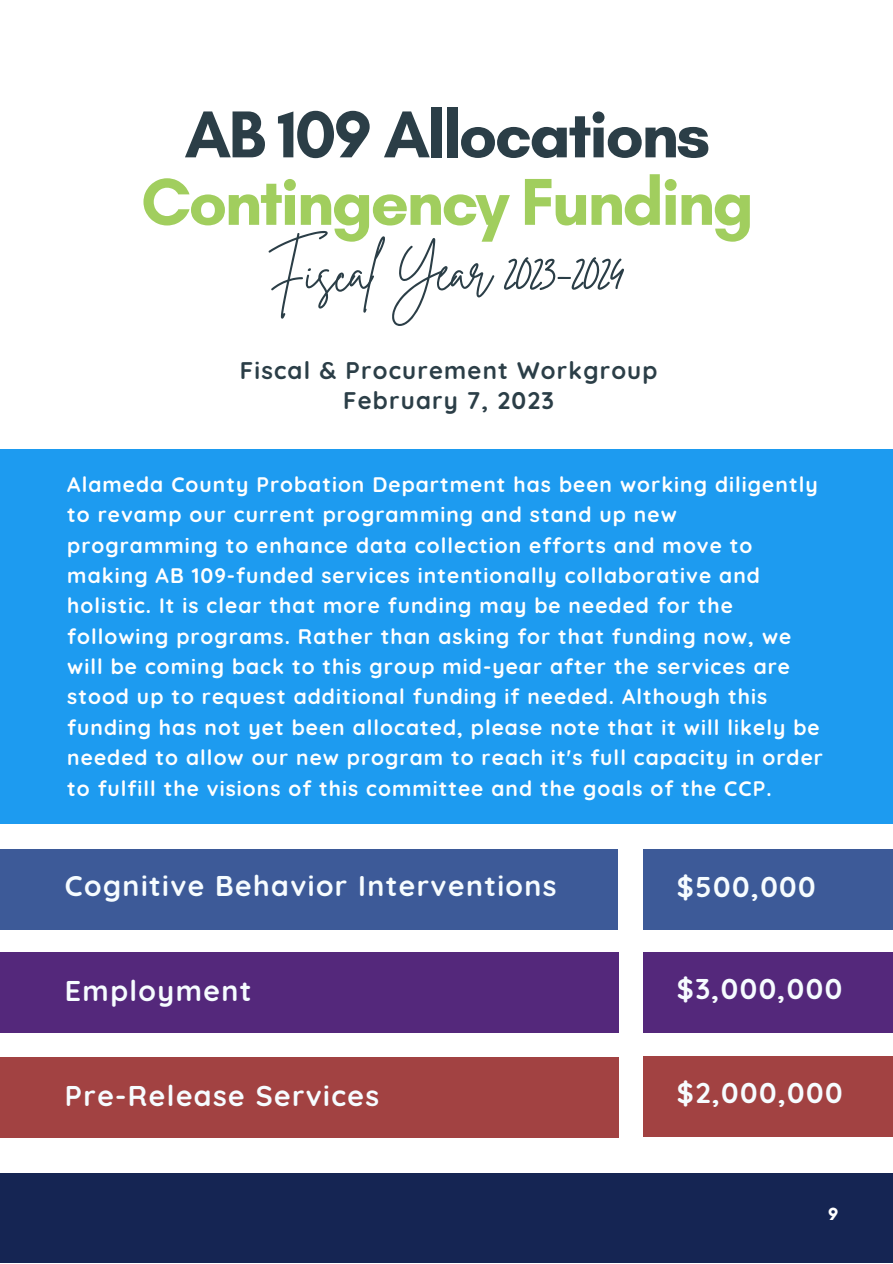
<style>
.page{position:relative;width:893px;height:1264px;background:#fff}
.page>*{position:absolute;margin:0;border:0;box-sizing:border-box;transform-origin:0 0}
.t1{font:700 67.5px "Glacial Indifference";letter-spacing:-.04em;color:#a1ce5e}
.t2{font:700 67.5px "Glacial Indifference";letter-spacing:-.04em;color:#2b3e47}
.t3{font:54px "Brittany Signature";letter-spacing:-.04em;color:#2b3e47}
.t4{font:700 28.5px "Quicksand";letter-spacing:.05em;color:#f6fcff}
.t5{font:700 24px/30.3px "Quicksand";letter-spacing:.05em;color:#2b3e47;text-align:center}
.t6{font:700 21px/30.3px "Quicksand";letter-spacing:.05em;color:#fff}
.t7{font:700 18px "Glacial Indifference";color:#fff}
</style>
<div class="page">
<div style="left:0;top:449px;width:892px;height:374px;background:#1d9bf0"></div>
<div style="left:0;top:849px;width:617px;height:80px;background:#3d5a98"></div>
<div style="left:0;top:1056px;width:618px;height:80px;background:#a24242"></div>
<div style="left:0;top:951px;width:618px;height:81px;background:#54287b"></div>
<div style="left:0;top:1173px;width:892px;height:89px;background:#152553"></div>
<div style="left:643px;top:849px;width:249px;height:80px;background:#3d5a98"></div>
<div style="left:643px;top:951px;width:249px;height:81px;background:#54287b"></div>
<div style="left:643px;top:1055px;width:249px;height:81px;background:#a24242"></div>
<h1 class="t2" style="left:185px;top:93px;width:527px">AB 109 Allocations</h1>
<h1 class="t1" style="left:141px;top:161px;width:614px">Contingency Funding</h1>
<h2 class="t3" style="left:266px;top:236px;width:360px">Fiscal Year 2023-2024</h2>
<p class="t5" style="left:240px;top:354px;width:419px">Fiscal &amp; Procurement Workgroup<br>February 7, 2023</p>
<p class="t6" style="left:67px;top:469px;width:757px">Alameda County Probation Department has been working diligently to revamp our current programming and stand up new programming to enhance data collection efforts and move to making AB 109-funded services intentionally collaborative and holistic. It is clear that more funding may be needed for the following programs. Rather than asking for that funding now, we will be coming back to this group mid-year after the services are stood up to request additional funding if needed. Although this funding has not yet been allocated, please note that it will likely be needed to allow our new program to reach it's full capacity in order to fulfill the visions of this committee and the goals of the CCP.</p>
<h3 class="t4" style="left:65px;top:867px;width:493px">Cognitive Behavior Interventions</h3>
<h3 class="t4" style="left:676px;top:868px;width:140px">$500,000</h3>
<h3 class="t4" style="left:65px;top:972px;width:188px">Employment</h3>
<h3 class="t4" style="left:676px;top:970px;width:167px">$3,000,000</h3>
<h3 class="t4" style="left:65px;top:1077px;width:316px">Pre-Release Services</h3>
<h3 class="t4" style="left:676px;top:1074px;width:167px">$2,000,000</h3>
<p class="t7" style="left:828px;top:1202px;width:12px">9</p>
</div>
